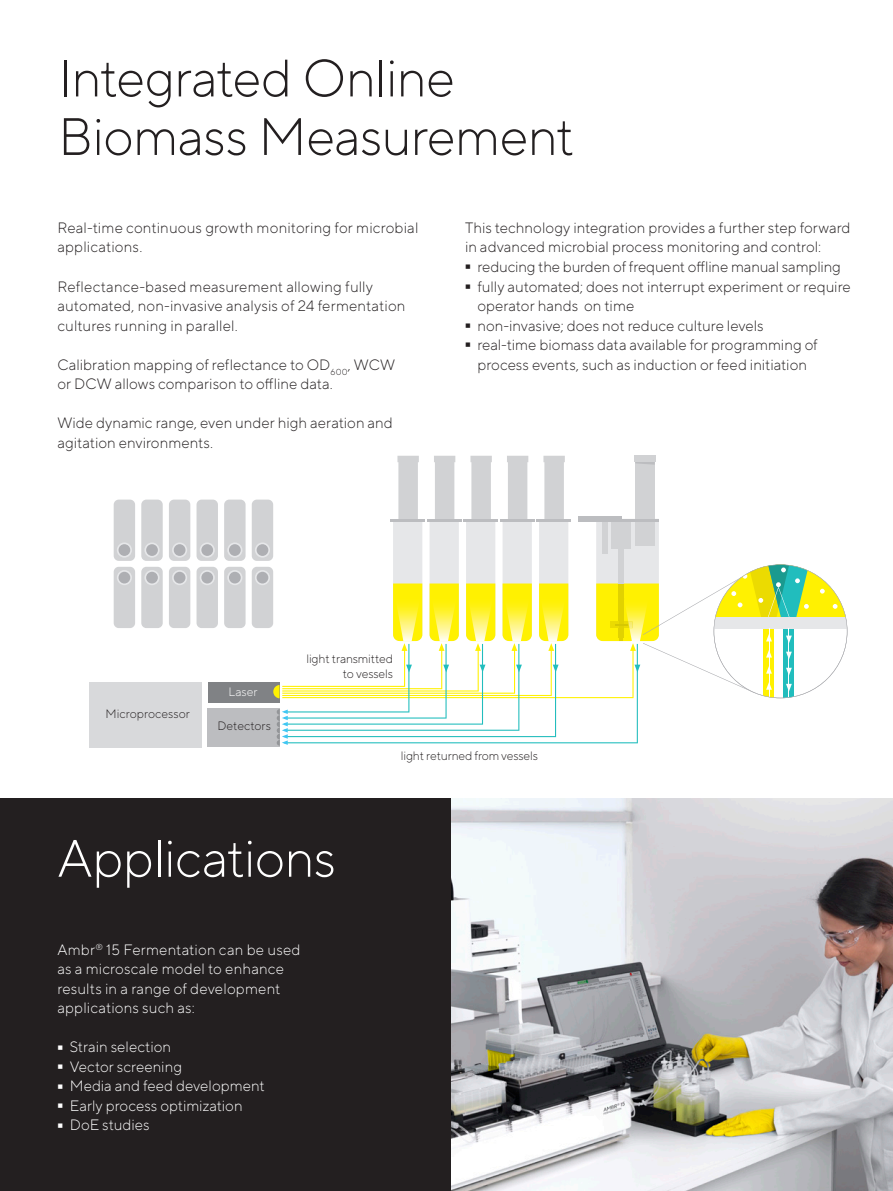
<style>
.page{position:relative;width:893px;height:1191px;background:#fff}
.page>*{position:absolute;margin:0;border:0;box-sizing:border-box;transform-origin:0 0}
.S_Fließtext{font:300 95.25px "TT Norms Pro";color:#fff;scale:.16 1}
.S_Fließtext-2{font:300 95.25px "TT Norms Pro";color:#231f20;scale:.16 1}
.S_H1{font:300 52.5px/58.5px "TT Norms Pro";letter-spacing:-.015em;color:#231f20}
.S_H1-2{font:300 52.5px "TT Norms Pro";letter-spacing:-.015em;color:#fff}
.S_Fließtext-3{font:300 15px/19.5px "TT Norms Pro";letter-spacing:.005em;color:#231f20}
.S_Fließtext-4{font:300 15px/19.5px "TT Norms Pro";letter-spacing:.01em;color:#fff}
.t1{font:300 12.15px/14.2px "TT Norms Pro";letter-spacing:-.01em;color:#231f20;text-align:right}
.t2{font:300 12.15px "TT Norms Pro";color:#fff}
</style>
<div class="page">
<div style="left:0;top:798px;width:893px;height:393px;background:#231f20"></div>
<img style="left:452px;top:798px;width:441px;height:393px">
<div style="left:90px;top:682px;width:112px;height:65px;background:#d8d9db"></div>
<div style="left:208px;top:682px;width:71px;height:20px;background:#808285"></div>
<div style="left:208px;top:708px;width:72px;height:38px;background:#bcbdc0"></div>
<div style="left:114px;top:499px;width:21px;height:62px;background:#d1d2d4;border-radius:5px"></div>
<svg style="left:117px;top:543px;width:15px;height:14px"></svg>
<div style="left:141px;top:499px;width:22px;height:62px;background:#d1d2d4;border-radius:5px"></div>
<svg style="left:145px;top:543px;width:15px;height:14px"></svg>
<div style="left:169px;top:499px;width:21px;height:62px;background:#d1d2d4;border-radius:5px"></div>
<svg style="left:172px;top:543px;width:15px;height:14px"></svg>
<div style="left:197px;top:499px;width:21px;height:62px;background:#d1d2d4;border-radius:5px"></div>
<svg style="left:200px;top:543px;width:15px;height:14px"></svg>
<div style="left:224px;top:499px;width:22px;height:62px;background:#d1d2d4;border-radius:5px"></div>
<svg style="left:227px;top:543px;width:15px;height:14px"></svg>
<div style="left:252px;top:499px;width:21px;height:62px;background:#d1d2d4;border-radius:5px"></div>
<div style="left:114px;top:567px;width:21px;height:61px;background:#d1d2d4;border-radius:5px"></div>
<svg style="left:117px;top:570px;width:15px;height:15px"></svg>
<div style="left:141px;top:567px;width:22px;height:61px;background:#d1d2d4;border-radius:5px"></div>
<svg style="left:144px;top:570px;width:16px;height:15px"></svg>
<div style="left:169px;top:567px;width:21px;height:61px;background:#d1d2d4;border-radius:5px"></div>
<svg style="left:172px;top:570px;width:15px;height:15px"></svg>
<div style="left:197px;top:567px;width:21px;height:61px;background:#d1d2d4;border-radius:5px"></div>
<svg style="left:200px;top:570px;width:15px;height:15px"></svg>
<div style="left:224px;top:567px;width:22px;height:61px;background:#d1d2d4;border-radius:5px"></div>
<svg style="left:227px;top:570px;width:15px;height:15px"></svg>
<div style="left:252px;top:567px;width:21px;height:61px;background:#d1d2d4;border-radius:5px"></div>
<svg style="left:255px;top:456px;width:592px;height:289px"></svg>
<p class="S_H1" style="left:58px;top:45px;width:518px">Integrated Online<br>Biomass Measurement</p>
<p class="S_Fließtext-3" style="left:57px;top:217px;width:362px">Real-time continuous growth monitoring for microbial applications.</p>
<p class="S_Fließtext-3" style="left:57px;top:275px;width:350px">Reflectance-based measurement allowing fully automated, non-invasive analysis of 24 fermentation cultures running in parallel.</p>
<p class="S_Fließtext-3" style="left:57px;top:353px;width:339px">Calibration mapping of reflectance to OD<sub>600</sub>, WCW or DCW allows comparison to offline data.</p>
<p class="S_Fließtext-3" style="left:57px;top:412px;width:337px">Wide dynamic range, even under high aeration and agitation environments.</p>
<p class="S_Fließtext-3" style="left:465px;top:217px;width:387px">This technology integration provides a further step forward in advanced microbial process monitoring and control:</p>
<p class="S_Fließtext-2" style="left:465px;top:193px;width:38px">-</p>
<p class="S_Fließtext-3" style="left:477px;top:256px;width:365px">reducing the burden of frequent offline manual sampling</p>
<p class="S_Fließtext-2" style="left:465px;top:213px;width:38px">-</p>
<p class="S_Fließtext-3" style="left:477px;top:275px;width:375px">fully automated; does not interrupt experiment or require operator hands on time</p>
<p class="S_Fließtext-2" style="left:465px;top:252px;width:38px">-</p>
<p class="S_Fließtext-3" style="left:477px;top:314px;width:288px">non-invasive; does not reduce culture levels</p>
<p class="S_Fließtext-2" style="left:465px;top:271px;width:38px">-</p>
<p class="S_Fließtext-3" style="left:477px;top:334px;width:342px">real-time biomass data available for programming of process events, such as induction or feed initiation</p>
<p class="t1" style="left:106px;top:705px;width:86px">Microprocessor</p>
<p class="t2" style="left:229px;top:682px;width:30px">Laser</p>
<p class="t1" style="left:217px;top:718px;width:55px">Detectors</p>
<p class="t1" style="left:306px;top:651px;width:88px">light transmitted to vessels</p>
<p class="S_H1-2" style="left:57px;top:820px;width:280px">Applications</p>
<p class="S_Fließtext-4" style="left:57px;top:938px;width:245px">Ambr<sup>®</sup> 15 Fermentation can be used as a microscale model to enhance results in a range of development applications such as:</p>
<p class="S_Fließtext" style="left:57px;top:973px;width:38px">-</p>
<p class="S_Fließtext-4" style="left:70px;top:1036px;width:103px">Strain selection</p>
<p class="S_Fließtext" style="left:57px;top:993px;width:38px">-</p>
<p class="S_Fließtext-4" style="left:70px;top:1055px;width:114px">Vector screening</p>
<p class="S_Fließtext" style="left:57px;top:1012px;width:38px">-</p>
<p class="S_Fließtext-4" style="left:70px;top:1075px;width:196px">Media and feed development</p>
<p class="S_Fließtext" style="left:57px;top:1032px;width:38px">-</p>
<p class="S_Fließtext-4" style="left:70px;top:1094px;width:174px">Early process optimization</p>
<p class="S_Fließtext" style="left:57px;top:1051px;width:38px">-</p>
<p class="S_Fließtext-4" style="left:70px;top:1114px;width:81px">DoE studies</p>
<p class="t1" style="left:401px;top:748px;width:139px">light returned from vessels</p>
</div>
